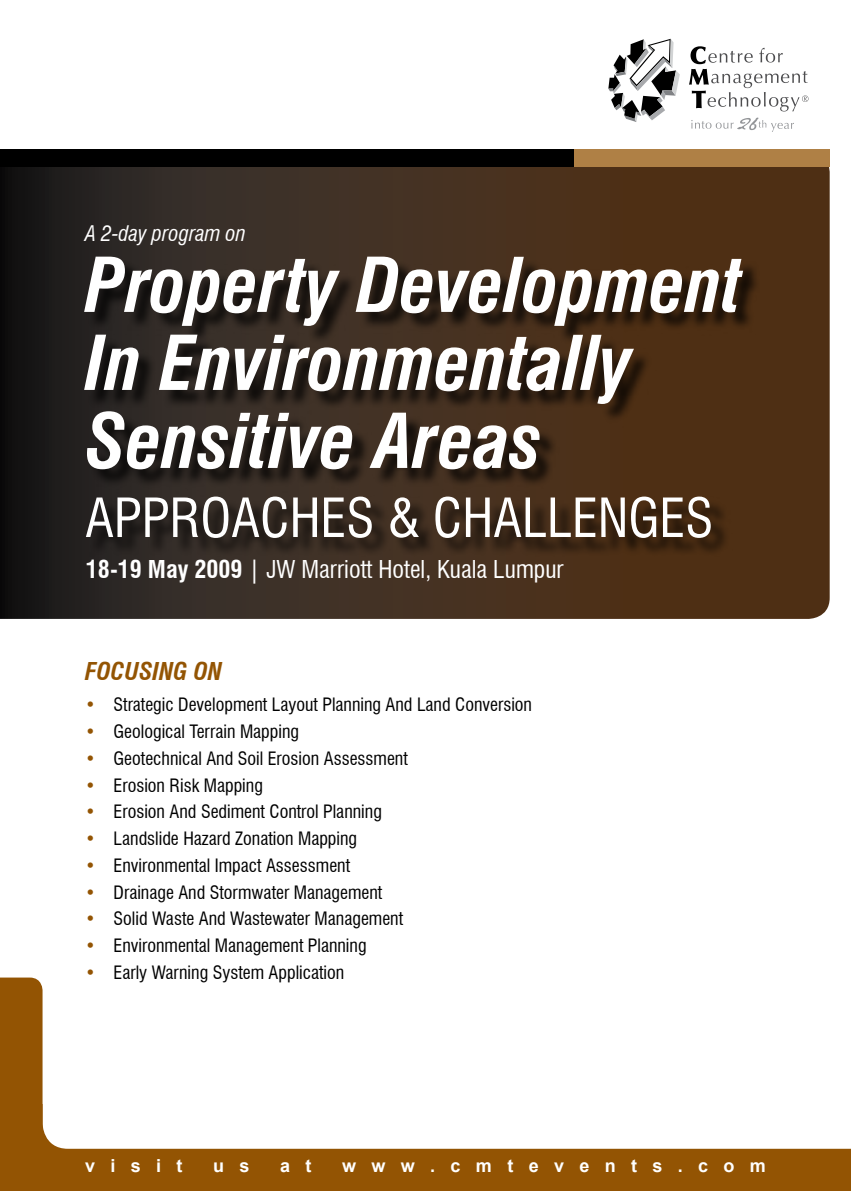
<style>
.page{position:relative;width:851px;height:1191px;background:#fff}
.page>*{position:absolute;margin:0;border:0;box-sizing:border-box;transform-origin:0 0}
.t1{font:italic 700 condensed 73.5px/78px "Swiss 721 BT";color:#fff}
.t2{font:condensed 52.5px "Swiss 721 BT";color:#fff}
.t3{font:condensed 24px "Swiss 721 BT";color:#fff}
.t4{font:italic 700 condensed 24px "Swiss 721 BT";color:#935403}
.t5{font:italic condensed 21px "Swiss 721 BT";color:#fff}
.t6{font:condensed 18px "Swiss 721 BT";color:#000}
.t7{font:700 18px "Arial";color:#fff}
.s1{font-weight:700}
.s2{color:#935403}
</style>
<div class="page">
<svg style="left:0;top:166px;width:829px;height:453px;background:#3b2a1b"></svg>
<div style="left:34px;top:1104px;width:816px;height:87px;background:#935403"></div>
<div style="left:43px;top:1104px;width:807px;height:44px;background:#fff"></div>
<div style="left:0;top:977px;width:43px;height:214px;background:#935403"></div>
<svg style="left:608px;top:39px;width:71px;height:83px"></svg>
<svg style="left:689px;top:46px;width:119px;height:65px"></svg>
<svg style="left:691px;top:118px;width:103px;height:14px"></svg>
<div style="left:0;top:149px;width:575px;height:17px;background:#000"></div>
<div style="left:574px;top:149px;width:255px;height:17px;background:#af8045"></div>
<div style="left:86px;top:259px;width:674px;height:297px;background:#000;opacity:.75"></div>
<p class="t5" style="left:85px;top:221px;width:162px">A 2-day program on</p>
<h1 class="t1" style="left:85px;top:246px;width:658px">Property Development<br>In Environmentally<br>Sensitive Areas</h1>
<h2 class="t2" style="left:85px;top:486px;width:30px">appr</h2>
<h2 class="t2" style="left:200px;top:486px;width:60px">oaches</h2>
<h2 class="t2" style="left:387px;top:486px;width:73px">&amp; challe</h2>
<h2 class="t2" style="left:597px;top:486px;width:58px">nges</h2>
<h3 class="t3" style="left:86px;top:555px;width:479px"><span class="s1">18-19 May 2009</span> | JW Marriott Hotel, Kuala Lumpur</h3>
<h3 class="t4" style="left:85px;top:657px;width:139px">Focusing on</h3>
<p class="t6" style="left:85px;top:694px;width:448px"><span class="s2">•</span> Strategic Development Layout Planning And Land Conversion</p>
<p class="t6" style="left:85px;top:721px;width:215px"><span class="s2">•</span> Geological Terrain Mapping</p>
<p class="t6" style="left:85px;top:747px;width:324px"><span class="s2">•</span> Geotechnical And Soil Erosion Assessment</p>
<p class="t6" style="left:85px;top:774px;width:179px"><span class="s2">•</span> Erosion Risk Mapping</p>
<p class="t6" style="left:85px;top:801px;width:298px"><span class="s2">•</span> Erosion And Sediment Control Planning</p>
<p class="t6" style="left:85px;top:828px;width:273px"><span class="s2">•</span> Landslide Hazard Zonation Mapping</p>
<p class="t6" style="left:85px;top:854px;width:266px"><span class="s2">•</span> Environmental Impact Assessment</p>
<p class="t6" style="left:85px;top:881px;width:299px"><span class="s2">•</span> Drainage And Stormwater Management</p>
<p class="t6" style="left:85px;top:908px;width:319px"><span class="s2">•</span> Solid Waste And Wastewater Management</p>
<p class="t6" style="left:85px;top:935px;width:283px"><span class="s2">•</span> Environmental Management Planning</p>
<p class="t6" style="left:85px;top:961px;width:261px"><span class="s2">•</span> Early Warning System Application</p>
<p class="t7" style="left:85px;top:1153px;width:99px">v i s i t</p>
<p class="t7" style="left:213px;top:1153px;width:38px">u s</p>
<p class="t7" style="left:280px;top:1153px;width:33px">a t</p>
<p class="t7" style="left:342px;top:1153px;width:425px">w w w . c m t e v e n t s . c o m</p>
</div>
